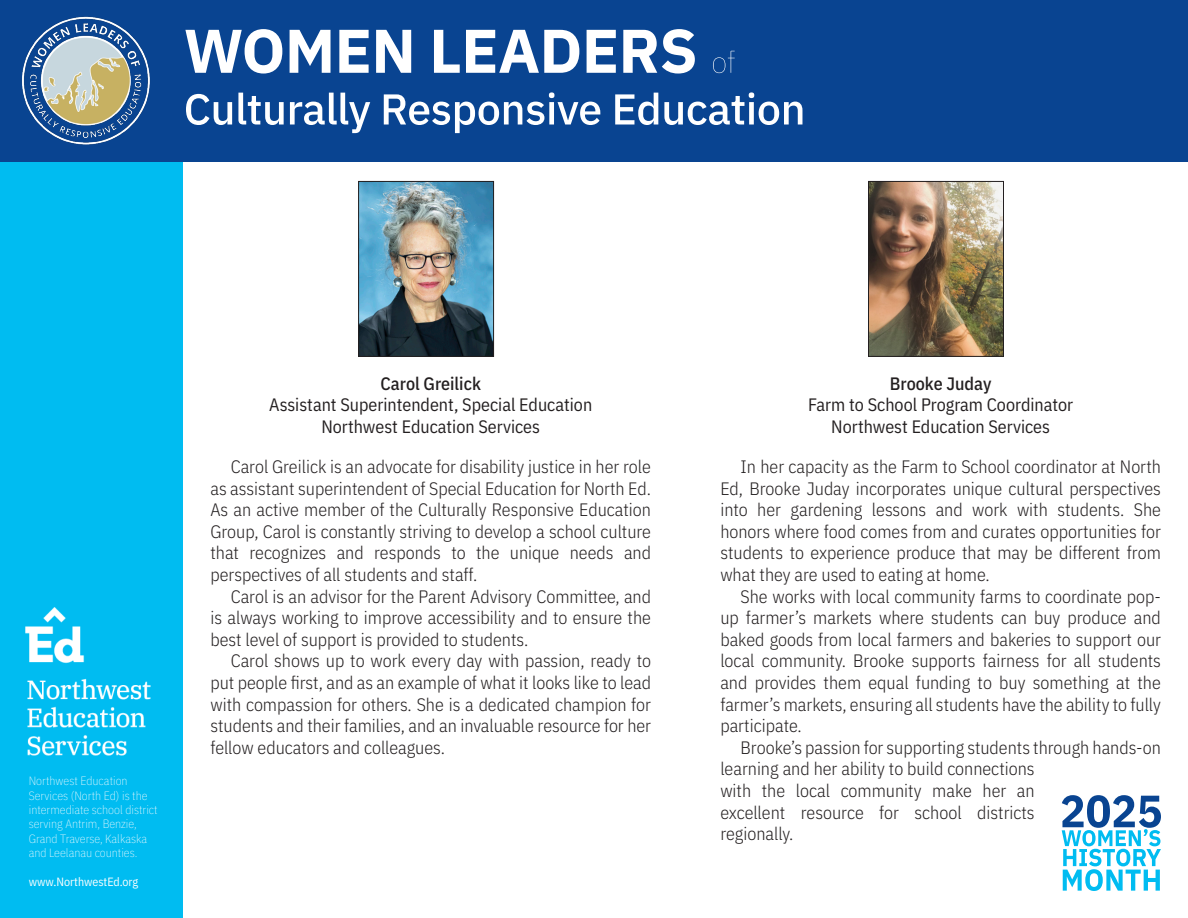
<style>
.page{position:relative;width:1188px;height:918px;background:#fff}
.page>*{position:absolute;margin:0;border:0;box-sizing:border-box;transform-origin:0 0}
.t1{font:300 18px/21.6px "IBM Plex Sans Cond";color:#231f20;text-align:justify}
.t2{font:18px "IBM Plex Sans Cond";color:#231f20}
.t3{font:18px "IBM Plex Sans Cond Medm";color:#231f20}
.t4{font:300 expanded 12px/14.4px "IBM Plex Sans Cond";color:#fff}
.t5{font:12px "IBM Plex Sans Cond";color:#fff}
</style>
<div class="page">
<div style="left:0;top:0;width:183px;height:918px;background:#00bcf1"></div>
<div style="left:0;top:0;width:1188px;height:162px;background:#094491"></div>
<img style="left:26px;top:607px;width:125px;height:148px">
<svg style="left:1062px;top:795px;width:99px;height:96px"></svg>
<svg style="left:186px;top:92px;width:616px;height:41px"></svg>
<svg style="left:185px;top:29px;width:550px;height:45px"></svg>
<img style="left:22px;top:16px;width:128px;height:129px">
<img style="left:360px;top:183px;width:132px;height:172px">
<div style="left:358px;top:181px;width:136px;height:176px;border:1px solid #231f20"></div>
<img style="left:870px;top:183px;width:132px;height:172px">
<div style="left:868px;top:181px;width:136px;height:176px;border:1px solid #231f20"></div>
<p class="t4" style="left:29px;top:773px;width:130px">Northwest Education<br>Services (North Ed) is the intermediate school district serving Antrim, Benzie,<br>Grand Traverse, Kalkaska and Leelanau counties.</p>
<p class="t5" style="left:29px;top:872px;width:111px">www.NorthwestEd.org</p>
<p class="t3" style="left:381px;top:369px;width:102px">Carol Greilick</p>
<p class="t2" style="left:269px;top:391px;width:324px">Assistant Superintendent, Special Education</p>
<p class="t2" style="left:321px;top:413px;width:220px">Northwest Education Services</p>
<p class="t1" style="left:210px;top:454px;width:442px;text-indent:20px">Carol Greilick is an advocate for disability justice in her role as assistant superintendent of Special Education for North Ed.<br>As an active member of the Culturally Responsive Education Group, Carol is constantly striving to develop a school culture that recognizes and responds to the unique needs and perspectives of all students and staff.</p>
<p class="t1" style="left:210px;top:584px;width:442px;text-indent:20px">Carol is an advisor for the Parent Advisory Committee, and is always working to improve accessibility and to ensure the best level of support is provided to students.</p>
<p class="t1" style="left:210px;top:649px;width:442px;text-indent:20px">Carol shows up to work every day with passion, ready to put people first, and as an example of what it looks like to lead with compassion for others. She is a dedicated champion for students and their families, and an invaluable resource for her fellow educators and colleagues.</p>
<p class="t3" style="left:890px;top:369px;width:103px">Brooke Juday</p>
<p class="t2" style="left:808px;top:391px;width:267px">Farm to School Program Coordinator</p>
<p class="t2" style="left:831px;top:413px;width:220px">Northwest Education Services</p>
<p class="t1" style="left:720px;top:454px;width:442px;text-indent:20px">In her capacity as the Farm to School coordinator at North Ed, Brooke Juday incorporates unique cultural perspectives into her gardening lessons and work with students. She honors where food comes from and curates opportunities for students to experience produce that may be different from what they are used to eating at home.</p>
<p class="t1" style="left:720px;top:584px;width:442px;text-indent:20px">She works with local community farms to coordinate pop&shy;up farmer’s markets where students can buy produce and baked goods from local farmers and bakeries to support our local community. Brooke supports fairness for all students and provides them equal funding to buy something at the farmer’s markets, ensuring all students have the ability to fully participate.</p>
<p class="t1" style="left:720px;top:735px;width:442px;text-align:left;text-indent:20px">Brooke’s passion for supporting students through hands-on learning and her ability to build connections<br>with the local community make her an<br>excellent resource for school districts<br>regionally.</p>
</div>
